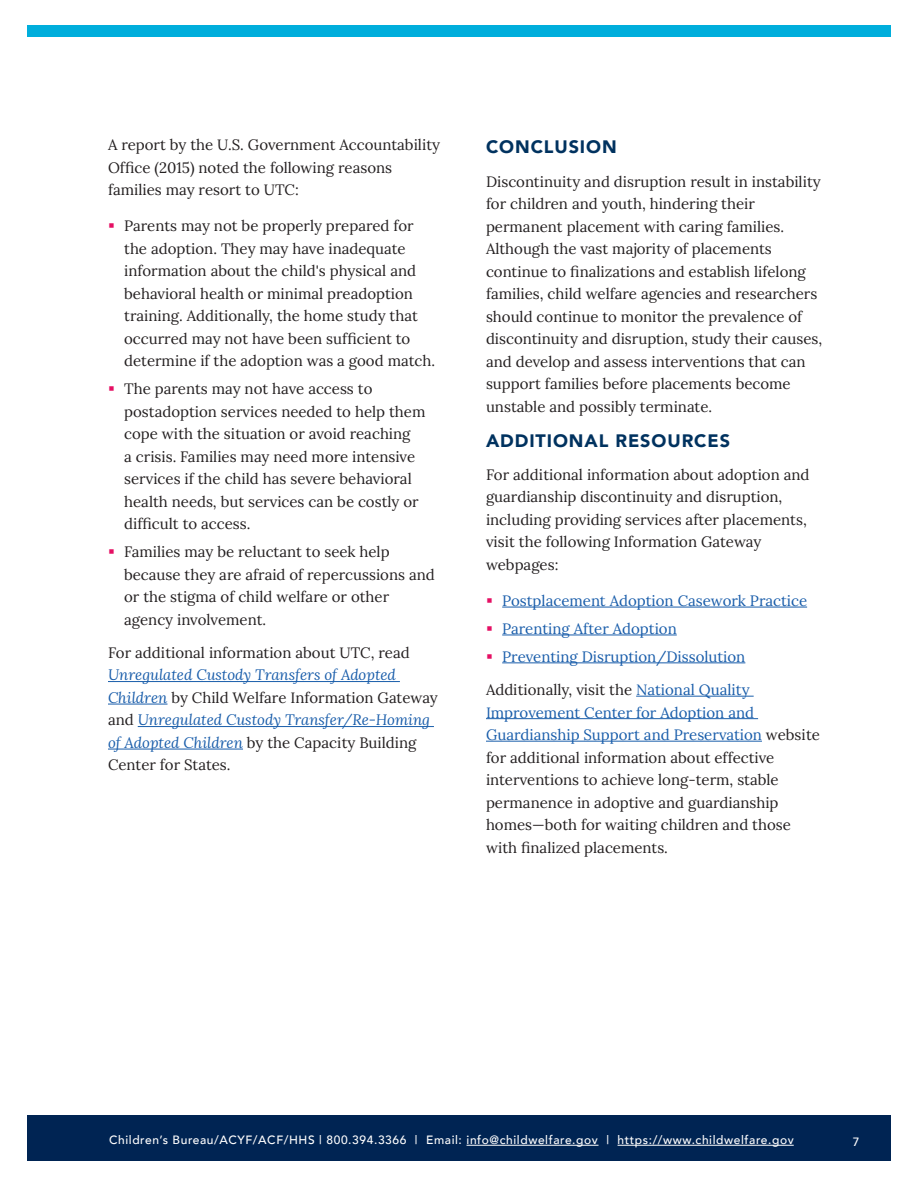
<style>
.page{position:relative;width:918px;height:1188px;background:#fff}
.page>*{position:absolute;margin:0;border:0;box-sizing:border-box;transform-origin:0 0}
.t1{font:900 18px "Avenir";letter-spacing:.05em;color:#00325f}
.t2{font:15px/22.5px "Lora";color:#231f20}
.t3{font:15px "Lora";color:#195daa}
.t4{font:500 12px "Avenir";letter-spacing:.05em;color:#fff}
.s1{font-style:italic;color:#195daa}
.s2{color:#195daa}
</style>
<div class="page">
<div style="left:27px;top:1116px;width:864px;height:45px;background:#002453"></div>
<hr style="left:467px;top:1145px;width:132px;height:1px;background:#fff">
<hr style="left:618px;top:1145px;width:176px;height:1px;background:#fff">
<div style="left:27px;top:26px;width:864px;height:12px;background:#00aedc"></div>
<hr style="left:108px;top:681px;width:292px;height:1px;background:#195daa">
<hr style="left:108px;top:704px;width:60px;height:1px;background:#195daa">
<hr style="left:138px;top:726px;width:296px;height:1px;background:#195daa">
<hr style="left:108px;top:749px;width:135px;height:1px;background:#195daa">
<hr style="left:502px;top:607px;width:305px;height:1px;background:#195daa">
<hr style="left:502px;top:635px;width:175px;height:1px;background:#195daa">
<hr style="left:502px;top:662px;width:243px;height:1px;background:#195daa">
<hr style="left:636px;top:696px;width:118px;height:1px;background:#195daa">
<hr style="left:486px;top:718px;width:272px;height:1px;background:#195daa">
<hr style="left:486px;top:741px;width:276px;height:1px;background:#195daa">
<p class="t2" style="left:108px;top:133px;width:334px">A report by the U.S. Government Accountability<br>Office (2015) noted the following reasons families may resort to UTC:</p>
<p class="t2" style="left:124px;top:214px;width:312px">Parents may not be properly prepared for the adoption. They may have inadequate information about the child's physical and behavioral health or minimal preadoption training. Additionally, the home study that occurred may not have been sufficient to determine if the adoption was a good match.</p>
<p class="t2" style="left:124px;top:377px;width:303px">The parents may not have access to postadoption services needed to help them cope with the situation or avoid reaching<br>a crisis. Families may need more intensive services if the child has severe behavioral health needs, but services can be costly or difficult to access.</p>
<p class="t2" style="left:124px;top:540px;width:312px">Families may be reluctant to seek help because they are afraid of repercussions and or the stigma of child welfare or other agency involvement.</p>
<p class="t2" style="left:108px;top:640px;width:331px">For additional information about UTC, read <span class="s1">Unregulated Custody Transfers of Adopted Children</span> by Child Welfare Information Gateway and <span class="s1">Unregulated Custody Transfer/Re-Homing of Adopted Children</span> by the Capacity Building Center for States.</p>
<h2 class="t1" style="left:486px;top:132px;width:132px">CONCLUSION</h2>
<p class="t2" style="left:486px;top:169px;width:338px">Discontinuity and disruption result in instability for children and youth, hindering their permanent placement with caring families.<br>Although the vast majority of placements continue to finalizations and establish lifelong families, child welfare agencies and researchers should continue to monitor the prevalence of discontinuity and disruption, study their causes, and develop and assess interventions that can support families before placements become unstable and possibly terminate.</p>
<h2 class="t1" style="left:486px;top:425px;width:246px">ADDITIONAL RESOURCES</h2>
<p class="t2" style="left:486px;top:462px;width:325px">For additional information about adoption and guardianship discontinuity and disruption, including providing services after placements, visit the following Information Gateway webpages:</p>
<p class="t3" style="left:502px;top:589px;width:306px">Postplacement Adoption Casework Practice</p>
<p class="t3" style="left:502px;top:617px;width:176px">Parenting After Adoption</p>
<p class="t3" style="left:502px;top:645px;width:245px">Preventing Disruption/Dissolution</p>
<p class="t2" style="left:486px;top:677px;width:335px">Additionally, visit the <span class="s2">National Quality Improvement Center for Adoption and Guardianship Support and Preservation</span> website for additional information about effective interventions to achieve long-term, stable permanence in adoptive and guardianship homes—both for waiting children and those with finalized placements.</p>
<p class="t4" style="left:109px;top:1130px;width:686px">Children’s Bureau/ACYF/ACF/HHS | 800.394.3366 | Email: info@childwelfare.gov | https://www.childwelfare.gov</p>
<p class="t4" style="left:853px;top:1131px;width:8px">7</p>
</div>
